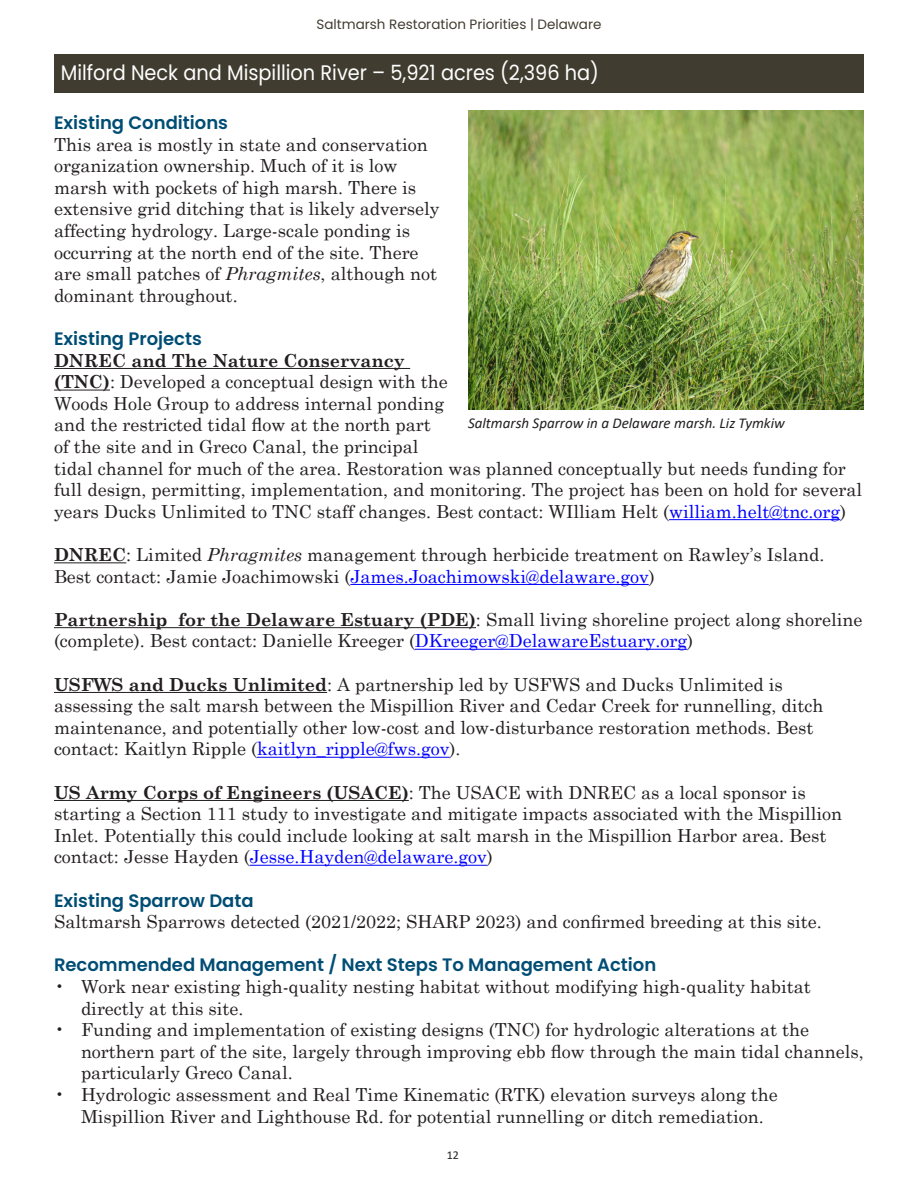
<style>
.page{position:relative;width:918px;height:1188px;background:#fff}
.page>*{position:absolute;margin:0;border:0;box-sizing:border-box;transform-origin:0 0}
.t1{font:21px "Poppins";color:#fff;scale:.92 1}
.t2{font:18px/21.6px "Century Schoolbook";color:#231f20}
.t3{font:600 18px "Poppins";color:#004d74}
.t4{font:italic 15px "Calibri";color:#231f20}
.t5{font:13.5px "Poppins";color:#403d30}
.t6{font:12px "Calibri";color:#231f20}
.s1{font-style:italic}
.s2{font-weight:700}
.s3{color:#00f}
</style>
<div class="page">
<div style="left:54px;top:54px;width:810px;height:39px;background:#403d30"></div>
<hr style="left:54px;top:368px;width:356px;height:1px;background:#231f20">
<hr style="left:54px;top:390px;width:56px;height:1px;background:#231f20">
<hr style="left:669px;top:519px;width:171px;height:1px;background:#00f">
<hr style="left:54px;top:562px;width:72px;height:1px;background:#231f20">
<hr style="left:350px;top:584px;width:299px;height:1px;background:#00f">
<hr style="left:54px;top:627px;width:422px;height:1px;background:#231f20">
<hr style="left:415px;top:649px;width:272px;height:1px;background:#00f">
<hr style="left:54px;top:692px;width:273px;height:1px;background:#231f20">
<hr style="left:257px;top:757px;width:193px;height:1px;background:#00f">
<hr style="left:54px;top:800px;width:355px;height:1px;background:#231f20">
<hr style="left:250px;top:865px;width:237px;height:1px;background:#00f">
<img style="left:468px;top:110px;width:396px;height:299px">
<p class="t5" style="left:316px;top:17px;width:287px">Saltmarsh Restoration Priorities | Delaware</p>
<p class="t1" style="left:61px;top:60px;width:587px">Milford Neck and Mispillion River – 5,921 acres (2,396 ha)</p>
<p class="t3" style="left:54px;top:112px;width:176px">Existing Conditions</p>
<p class="t2" style="left:54px;top:132px;width:387px">This area is mostly in state and conservation organization ownership. Much of it is low marsh with pockets of high marsh. There is extensive grid ditching that is likely adversely affecting hydrology. Large-scale ponding is occurring at the north end of the site. There are small patches of <span class="s1">Phragmites</span>, although not dominant throughout.</p>
<p class="t3" style="left:54px;top:328px;width:149px">Existing Projects</p>
<p class="t2" style="left:54px;top:348px;width:810px"><span class="s2">DNREC and The Nature Conservancy<br>(TNC)</span>: Developed a conceptual design with the<br>Woods Hole Group to address internal ponding<br>and the restricted tidal flow at the north part<br>of the site and in Greco Canal, the principal<br>tidal channel for much of the area. Restoration was planned conceptually but needs funding for full design, permitting, implementation, and monitoring. The project has been on hold for several years Ducks Unlimited to TNC staff changes. Best contact: WIlliam Helt (<span class="s3">william.helt@tnc.org</span>)</p>
<p class="t2" style="left:54px;top:542px;width:772px"><span class="s2">DNREC</span>: Limited <span class="s1">Phragmites</span> management through herbicide treatment on Rawley’s Island.<br>Best contact: Jamie Joachimowski (<span class="s3">James.Joachimowski@delaware.gov</span>)</p>
<p class="t2" style="left:54px;top:607px;width:810px"><span class="s2">Partnership for the Delaware Estuary (PDE)</span>: Small living shoreline project along shoreline (complete). Best contact: Danielle Kreeger (<span class="s3">DKreeger@DelawareEstuary.org</span>)</p>
<p class="t2" style="left:54px;top:672px;width:771px"><span class="s2">USFWS and Ducks Unlimited</span>: A partnership led by USFWS and Ducks Unlimited is assessing the salt marsh between the Mispillion River and Cedar Creek for runnelling, ditch maintenance, and potentially other low-cost and low-disturbance restoration methods. Best contact: Kaitlyn Ripple (<span class="s3">kaitlyn_ripple@fws.gov</span>).</p>
<p class="t2" style="left:54px;top:780px;width:790px"><span class="s2">US Army Corps of Engineers (USACE)</span>: The USACE with DNREC as a local sponsor is starting a Section 111 study to investigate and mitigate impacts associated with the Mispillion Inlet. Potentially this could include looking at salt marsh in the Mispillion Harbor area. Best contact: Jesse Hayden (<span class="s3">Jesse.Hayden@delaware.gov</span>)</p>
<p class="t3" style="left:54px;top:890px;width:201px">Existing Sparrow Data</p>
<p class="t2" style="left:54px;top:909px;width:769px">Saltmarsh Sparrows detected (2021/2022; SHARP 2023) and confirmed breeding at this site.</p>
<p class="t3" style="left:54px;top:955px;width:604px">Recommended Management / Next Steps To Management Action</p>
<p class="t2" style="left:81px;top:974px;width:731px;text-indent:-27px">• Work near existing high-quality nesting habitat without modifying high-quality habitat directly at this site.</p>
<p class="t2" style="left:81px;top:1017px;width:784px;text-indent:-27px">• Funding and implementation of existing designs (TNC) for hydrologic alterations at the northern part of the site, largely through improving ebb flow through the main tidal channels, particularly Greco Canal.</p>
<p class="t2" style="left:81px;top:1082px;width:698px;text-indent:-27px">• Hydrologic assessment and Real Time Kinematic (RTK) elevation surveys along the<br>Mispillion River and Lighthouse Rd. for potential runnelling or ditch remediation.</p>
<p class="t4" style="left:468px;top:413px;width:318px">Saltmarsh Sparrow in a Delaware marsh. Liz Tymkiw</p>
<p class="t6" style="left:447px;top:1147px;width:14px">12</p>
</div>
